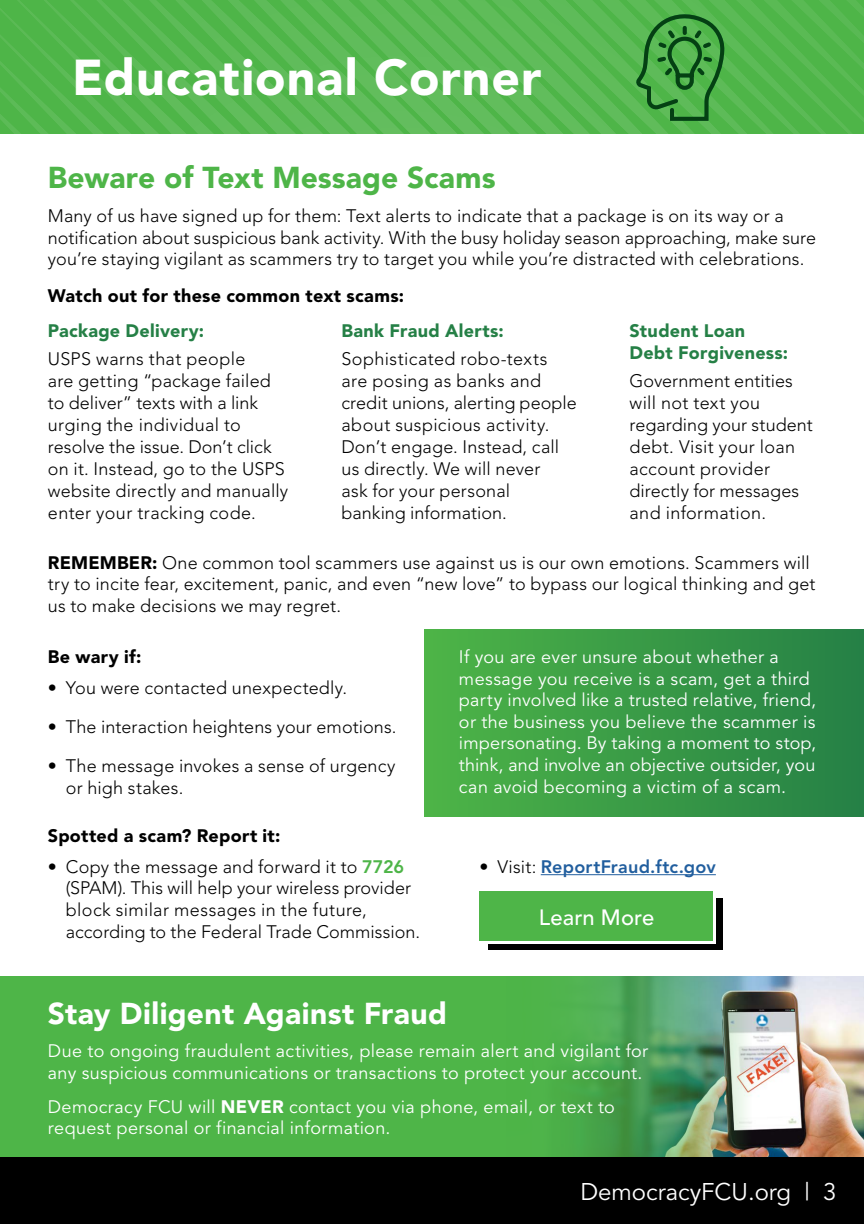
<style>
.page{position:relative;width:864px;height:1224px;background:#fff}
.page>*{position:absolute;margin:0;border:0;box-sizing:border-box;transform-origin:0 0}
.t1{font:900 50px "Avenir";letter-spacing:.02em;color:#fff}
.t2{font:900 30px "Avenir";color:#4eb548}
.t3{font:900 30px "Avenir";letter-spacing:.015em;color:#fff}
.t4{font:24px "Avenir";color:#fff}
.t5{font:500 22px "Avenir";letter-spacing:.005em;color:#fff}
.t6{font:300 18px/22px "Avenir";letter-spacing:.01em;color:#000}
.t7{font:18px/21.6px "Avenir";letter-spacing:.02em;color:#fff}
.t8{font:900 18px "Avenir";letter-spacing:.015em;color:#000}
.t9{font:900 18px/22px "Avenir";letter-spacing:.015em;color:#258046}
.t10{font:800 18px "Avenir";letter-spacing:.015em;color:#215e9e}
.s1{font-weight:900}
.s2{font-weight:800;color:#4eb548}
.s3{font-weight:300;color:#000}
</style>
<div class="page">
<div style="left:0;top:976px;width:864px;height:182px;background:#4eb548"></div>
<img style="left:506px;top:976px;width:358px;height:182px">
<svg style="left:0;top:0;width:864px;height:134px;background:#56b851"></svg>
<div style="left:0;top:1158px;width:864px;height:66px;background:#000"></div>
<svg style="left:633px;top:9px;width:92px;height:114px;background:#459f44"></svg>
<div style="left:424px;top:629px;width:440px;height:188px;background:linear-gradient(to right,#4eb547,#258046)"></div>
<div style="left:489px;top:898px;width:234px;height:52px;background:#000"></div>
<div style="left:488px;top:898px;width:228px;height:46px;background:#fff"></div>
<div style="left:479px;top:891px;width:234px;height:50px;background:#4eb548"></div>
<hr style="left:541px;top:874px;width:175px;height:1px;background:#215e9e">
<h1 class="t1" style="left:72px;top:47px;width:471px">Educational Corner</h1>
<h2 class="t2" style="left:48px;top:160px;width:449px">Beware of Text Message Scams</h2>
<p class="t6" style="left:48px;top:205px;width:770px">Many of us have signed up for them: Text alerts to indicate that a package is on its way or a notification about suspicious bank activity. With the busy holiday season approaching, make sure you’re staying vigilant as scammers try to target you while you’re distracted with celebrations.</p>
<p class="t8" style="left:48px;top:285px;width:358px">Watch out for these common text scams:</p>
<p class="t9" style="left:48px;top:320px;width:158px">Package Delivery:</p>
<p class="t6" style="left:48px;top:348px;width:242px">USPS warns that people<br>are getting “package failed to deliver” texts with a link urging the individual to resolve the issue. Don’t click on it. Instead, go to the USPS website directly and manually enter your tracking code.</p>
<p class="t9" style="left:341px;top:320px;width:164px">Bank Fraud Alerts:</p>
<p class="t6" style="left:341px;top:348px;width:237px">Sophisticated robo-texts are posing as banks and credit unions, alerting people about suspicious activity.<br>Don’t engage. Instead, call us directly. We will never<br>ask for your personal banking information.</p>
<p class="t9" style="left:630px;top:320px;width:160px">Student Loan<br>Debt Forgiveness:</p>
<p class="t6" style="left:630px;top:370px;width:185px">Government entities will not text you regarding your student debt. Visit your loan account provider directly for messages and information.</p>
<p class="t6" style="left:48px;top:552px;width:769px"><span class="s1">REMEMBER:</span> One common tool scammers use against us is our own emotions. Scammers will try to incite fear, excitement, panic, and even “new love” to bypass our logical thinking and get us to make decisions we may regret.</p>
<p class="t8" style="left:48px;top:646px;width:95px">Be wary if:</p>
<p class="t6" style="left:48px;top:677px;width:301px">• You were contacted unexpectedly.</p>
<p class="t6" style="left:48px;top:716px;width:350px">• The interaction heightens your emotions.</p>
<p class="t6" style="left:66px;top:755px;width:331px;text-indent:-18px">• The message invokes a sense of urgency or high stakes.</p>
<p class="t7" style="left:459px;top:647px;width:359px">If you are ever unsure about whether a message you receive is a scam, get a third party involved like a trusted relative, friend, or the business you believe the scammer is impersonating. By taking a moment to stop, think, and involve an objective outsider, you can avoid becoming a victim of a scam.</p>
<p class="t8" style="left:48px;top:825px;width:234px">Spotted a scam? Report it:</p>
<p class="t6" style="left:66px;top:856px;width:356px;text-indent:-18px">• Copy the message and forward it to <span class="s2">7726 </span>(SPAM). This will help your wireless provider block similar messages in the future, according to the Federal Trade Commission.</p>
<p class="t10" style="left:479px;top:856px;width:238px"><span class="s3">• Visit:</span> ReportFraud.ftc.gov</p>
<p class="t5" style="left:539px;top:905px;width:117px">Learn More</p>
<h2 class="t3" style="left:48px;top:995px;width:401px">Stay Diligent Against Fraud</h2>
<p class="t7" style="left:48px;top:1041px;width:602px">Due to ongoing fraudulent activities, please remain alert and vigilant for any suspicious communications or transactions to protect your account.</p>
<p class="t7" style="left:48px;top:1096px;width:569px">Democracy FCU will <span class="s1">NEVER</span> contact you via phone, email, or text to request personal or financial information.</p>
<h3 class="t4" style="left:580px;top:1178px;width:258px">DemocracyFCU.org | 3</h3>
</div>
